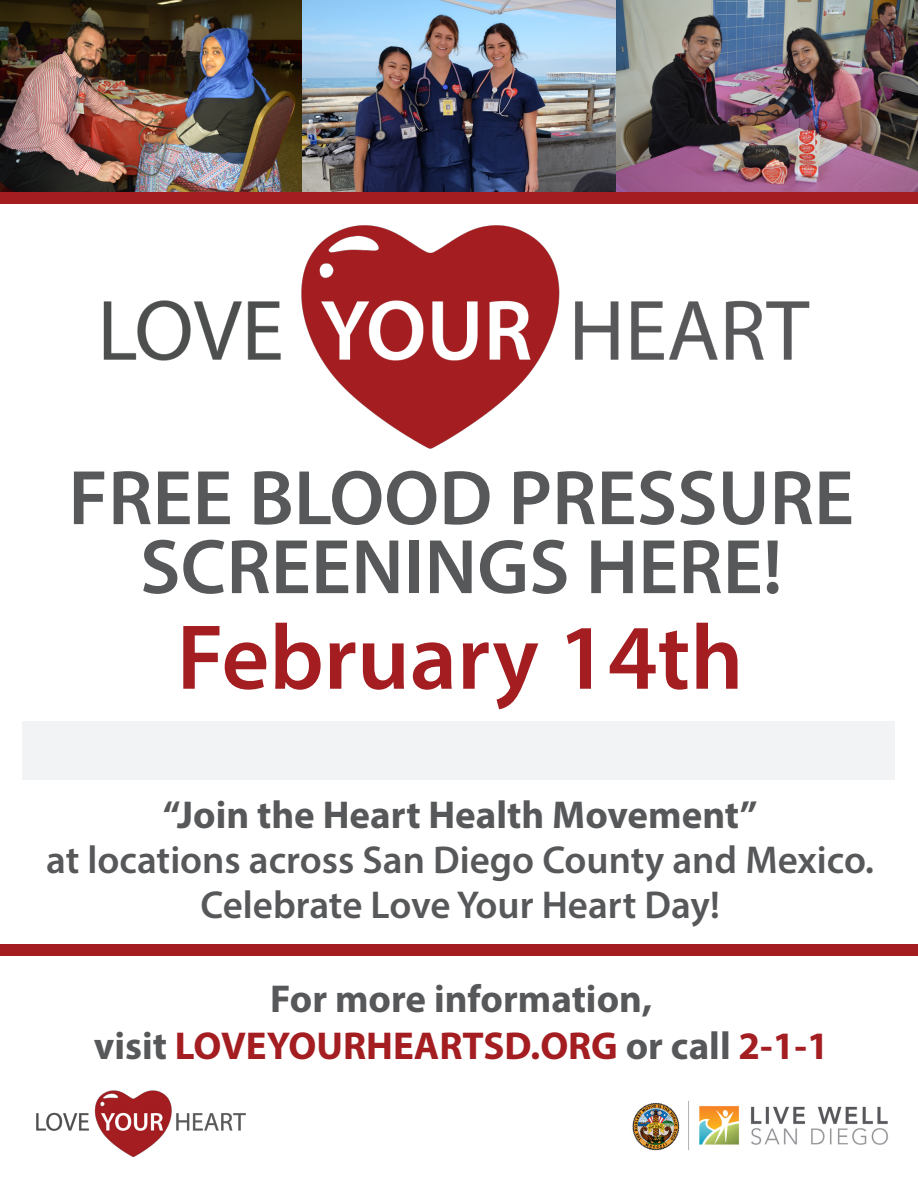
<style>
.page{position:relative;width:918px;height:1188px;background:#fff}
.page>*{position:absolute;margin:0;border:0;box-sizing:border-box;transform-origin:0 0}
.t1{font:600 93px "Myriad Pro";color:#a31d21}
.t2{font:600 78px/69px "Myriad Pro";color:#57585a;text-align:center}
.t3{font:600 39px "Myriad Pro";color:#57585a}
.t4{font:700 39px "Myriad Pro";color:#57585a}
.t5{font:700 39px "Myriad Pro";color:#a31d21}
.s1{color:#57585a}
</style>
<div class="page">
<img style="left:301px;top:0;width:315px;height:193px">
<img style="left:616px;top:0;width:302px;height:193px">
<img style="left:0;top:0;width:301px;height:193px">
<img style="left:103px;top:225px;width:707px;height:224px">
<div style="left:0;top:193px;width:918px;height:11px;background:#a31d21"></div>
<div style="left:0;top:945px;width:918px;height:11px;background:#a31d21"></div>
<img style="left:36px;top:1090px;width:210px;height:68px">
<img style="left:632px;top:1100px;width:256px;height:51px">
<div style="left:22px;top:721px;width:873px;height:59px;background:#f2f3f4"></div>
<p class="t2" style="left:68px;top:461px;width:787px">FREE BLOOD PRESSURE<br>SCREENINGS HERE!</p>
<p class="t1" style="left:177px;top:598px;width:568px">February 14th</p>
<p class="t4" style="left:163px;top:790px;width:596px">“Join the Heart Health Movement”</p>
<p class="t3" style="left:46px;top:835px;width:829px">at locations across San Diego County and Mexico.</p>
<p class="t3" style="left:200px;top:880px;width:521px">Celebrate Love Your Heart Day!</p>
<p class="t4" style="left:270px;top:974px;width:383px">For more information,</p>
<p class="t5" style="left:94px;top:1020px;width:736px"><span class="s1">visit</span> LOVEYOURHEARTSD.ORG <span class="s1">or call</span> 2-1-1</p>
</div>
